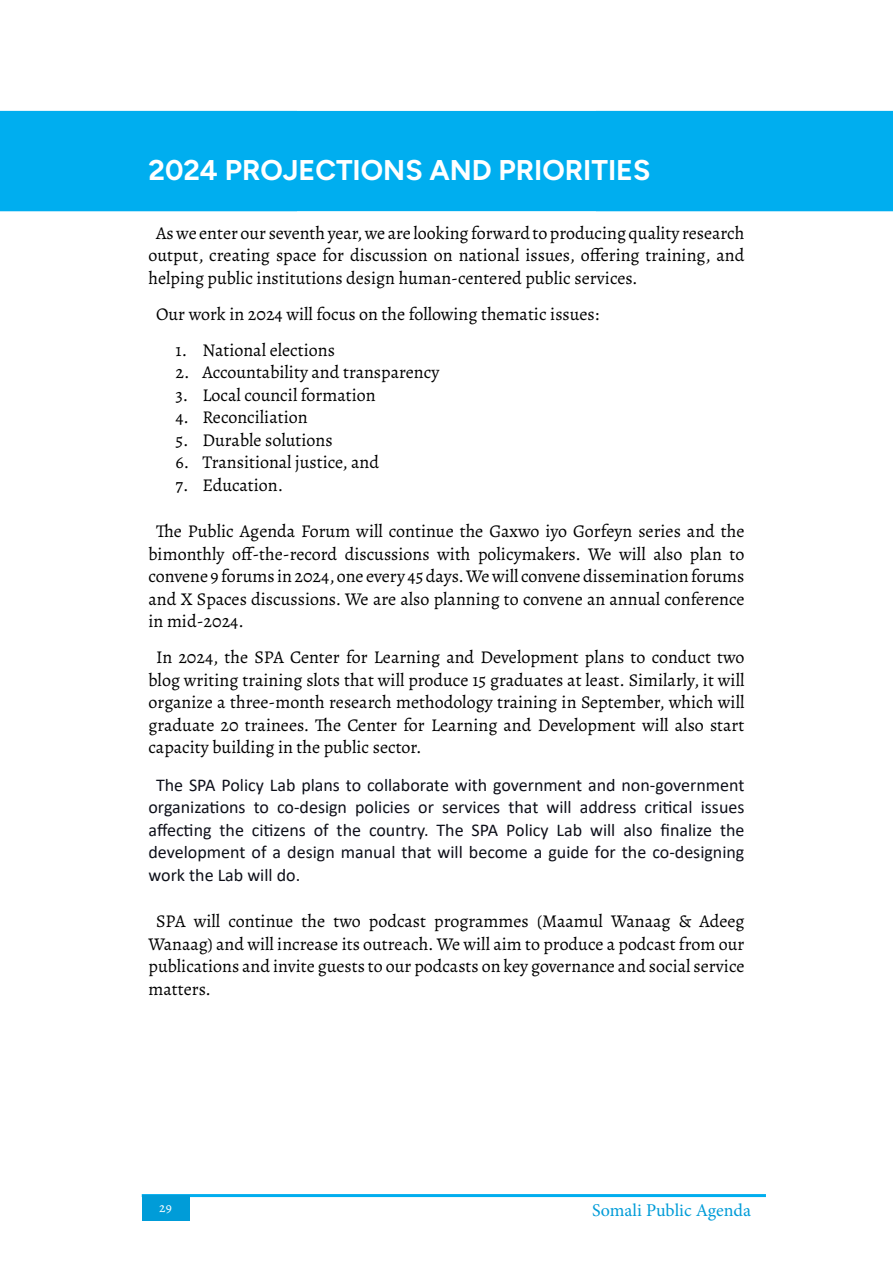
<style>
.page{position:relative;width:893px;height:1263px;background:#fff}
.page>*{position:absolute;margin:0;border:0;box-sizing:border-box;transform-origin:0 0}
.t1{font:700 28.5px "Figtree";color:#fff}
.t2{font:18px/22.5px "Alegreya";color:#000;text-align:justify}
.t3{font:18px/22.5px "Calibri";color:#0e101a;text-align:justify}
.t4{font:18px "Minion Pro";color:#009cd8}
.t5{font:13.5px "Alegreya";color:#fff}
</style>
<div class="page">
<hr style="left:142px;top:1194px;width:624px;height:3px;background:#00aeef">
<div style="left:142px;top:1195px;width:47px;height:26px;background:#009cd8"></div>
<div style="left:0;top:111px;width:893px;height:84px;background:#00aeef"></div>
<div style="left:0;top:177px;width:893px;height:34px;background:#00aeef"></div>
<h1 class="t1" style="left:148px;top:154px;width:503px">2024 PROJECTIONS AND PRIORITIES</h1>
<p class="t2" style="left:148px;top:221px;width:597px;text-indent:8px">As we enter our seventh year, we are looking forward to producing quality research output, creating space for discussion on national issues, offering training, and helping public institutions design human-centered public services.</p>
<p class="t2" style="left:156px;top:302px;width:445px">Our work in 2024 will focus on the following thematic issues:</p>
<p class="t2" style="left:175px;top:338px;width:161px">1. National elections</p>
<p class="t2" style="left:175px;top:361px;width:265px">2. Accountability and transparency</p>
<p class="t2" style="left:175px;top:383px;width:202px">3. Local council formation</p>
<p class="t2" style="left:175px;top:406px;width:134px">4. Reconciliation</p>
<p class="t2" style="left:175px;top:428px;width:159px">5. Durable solutions</p>
<p class="t2" style="left:175px;top:451px;width:205px">6. Transitional justice, and</p>
<p class="t2" style="left:175px;top:473px;width:106px">7. Education.</p>
<p class="t2" style="left:148px;top:520px;width:597px;text-indent:8px">The Public Agenda Forum will continue the Gaxwo iyo Gorfeyn series and the bimonthly off-the-record discussions with policymakers. We will also plan to convene 9 forums in 2024, one every 45 days. We will convene dissemination forums and X Spaces discussions. We are also planning to convene an annual conference in mid-2024.</p>
<p class="t2" style="left:148px;top:646px;width:597px;text-indent:8px">In 2024, the SPA Center for Learning and Development plans to conduct two blog writing training slots that will produce 15 graduates at least. Similarly, it will organize a three-month research methodology training in September, which will graduate 20 trainees. The Center for Learning and Development will also start capacity building in the public sector.</p>
<p class="t3" style="left:148px;top:773px;width:597px;text-indent:8px">The SPA Policy Lab plans to collaborate with government and non-government organizations to co-design policies or services that will address critical issues affecting the citizens of the country. The SPA Policy Lab will also finalize the development of a design manual that will become a guide for the co-designing work the Lab will do.</p>
<p class="t2" style="left:148px;top:910px;width:597px;text-indent:8px">SPA will continue the two podcast programmes (Maamul Wanaag &amp; Adeeg Wanaag) and will increase its outreach. We will aim to produce a podcast from our publications and invite guests to our podcasts on key governance and social service matters.</p>
<p class="t5" style="left:159px;top:1198px;width:14px">29</p>
<p class="t4" style="left:592px;top:1198px;width:160px">Somali Public Agenda</p>
</div>
